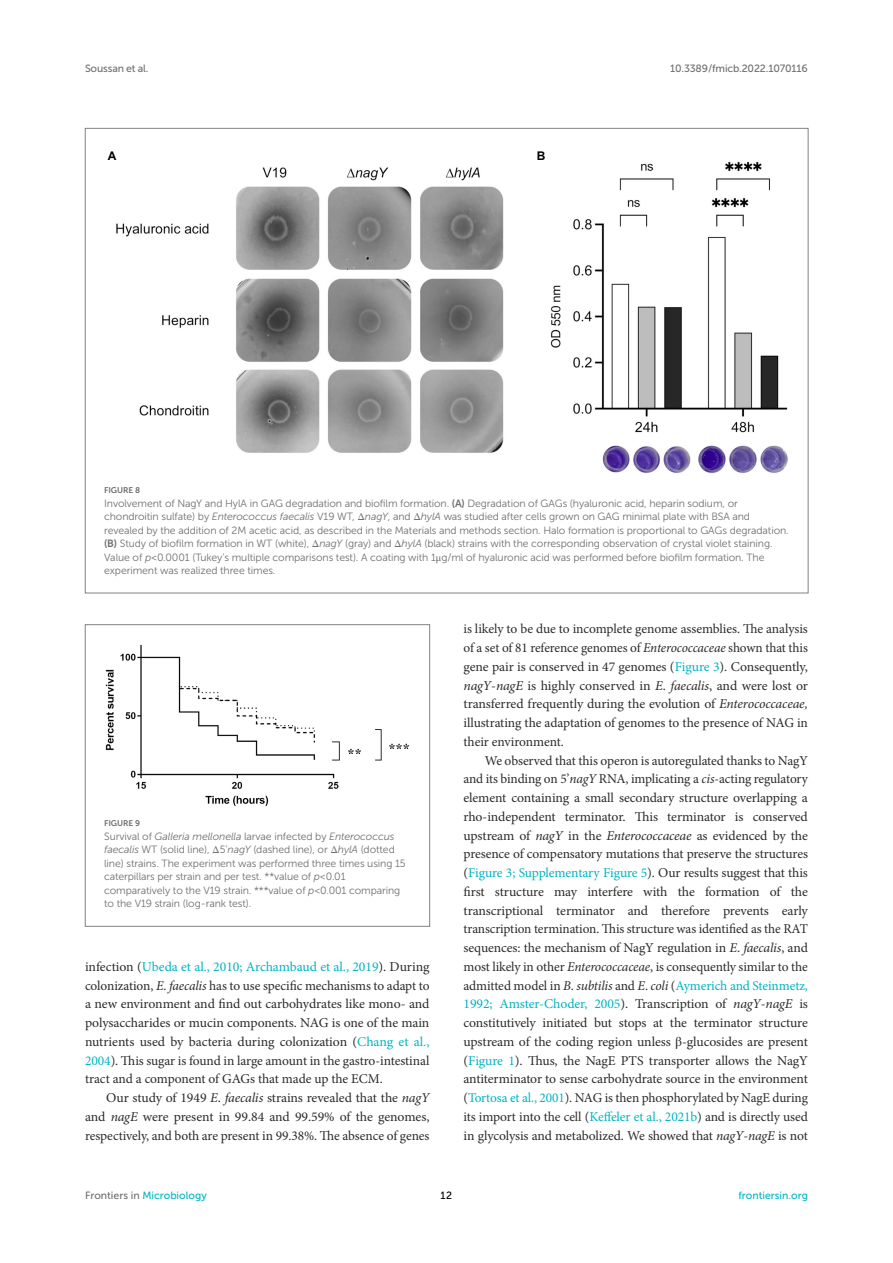
<style>
.page{position:relative;width:893px;height:1263px;background:#fff}
.page>*{position:absolute;margin:0;border:0;box-sizing:border-box;transform-origin:0 0}
.TEXT{font:13.5px/18.8px "Minion Pro";letter-spacing:-.01em;color:#2b2b2a;text-align:justify}
.TEXT_FLUSH{font:13.5px/18.8px "Minion Pro";letter-spacing:-.005em;color:#2b2b2a;text-align:justify}
.t1{font:700 12px "Arial";color:#000}
.FIG_LEG{font:10.5px/13.5px "Museo Sans 300";letter-spacing:-.01em;color:#706f70}
.t2{font:10.5px "Museo Sans 500";letter-spacing:-.015em;color:#706f70}
.t3{font:10.5px "Museo Sans 500";color:#00b4c4}
.t4{font:10.5px "Museo Sans 500";color:#000}
.FIG_HD{font:8.25px "Museo Sans 700";letter-spacing:-.01em;color:#706f70}
.s1{font-family:"Museo Sans 700"}
.s2{font-style:italic}
.s3{font-family:"STIX General"}
.s4{color:#00b4c4}
.s5{color:#706f70}
</style>
<div class="page">
<img style="left:116px;top:161px;width:672px;height:312px">
<img style="left:105px;top:644px;width:304px;height:163px">
<div style="left:85px;top:624px;width:345px;height:302px;border:1px solid #808285"></div>
<p class="t2" style="left:85px;top:63px;width:65px">Soussan et al.</p>
<p class="t2" style="left:670px;top:63px;width:139px">10.3389/fmicb.2022.1070116</p>
<p class="t1" style="left:108px;top:147px;width:10px">A</p>
<p class="t1" style="left:537px;top:147px;width:10px">B</p>
<p class="FIG_HD" style="left:104px;top:486px;width:37px">FIGURE 8</p>
<p class="FIG_LEG" style="left:104px;top:496px;width:686px">Involvement of NagY and HylA in GAG degradation and biofilm formation. <span class="s1">(A)</span> Degradation of GAGs (hyaluronic acid, heparin sodium, or chondroitin sulfate) by <span class="s2">Enterococcus faecalis</span> V19 WT, <span class="s3">Δ</span><span class="s2">nagY</span>, and <span class="s3">Δ</span><span class="s2">hylA</span> was studied after cells grown on GAG minimal plate with BSA and revealed by the addition of 2 M acetic acid, as described in the Materials and methods section. Halo formation is proportional to GAGs degradation. <span class="s1">(B)</span> Study of biofilm formation in WT (white), <span class="s3">Δ</span><span class="s2">nagY</span> (gray) and <span class="s3">Δ</span><span class="s2">hylA</span> (black) strains with the corresponding observation of crystal violet staining.<br>Value of <span class="s2">p</span> &lt; 0.0001 (Tukey’s multiple comparisons test). A coating with 1 <span class="s3">μ</span>g/ml of hyaluronic acid was performed before biofilm formation. The experiment was realized three times.</p>
<p class="FIG_HD" style="left:104px;top:819px;width:37px">FIGURE 9</p>
<p class="FIG_LEG" style="left:104px;top:829px;width:303px">Survival of <span class="s2">Galleria mellonella</span> larvae infected by <span class="s2">Enterococcus faecalis</span> WT (solid line), <span class="s3">Δ</span>5’<span class="s2">nagY</span> (dashed line), or <span class="s3">Δ</span><span class="s2">hylA</span> (dotted line) strains. The experiment was performed three times using 15 caterpillars per strain and per test. **value of <span class="s2">p</span> &lt; 0.01 comparatively to the V19 strain. ***value of <span class="s2">p</span> &lt; 0.001 comparing to the V19 strain (log-rank test).</p>
<p class="TEXT_FLUSH" style="left:85px;top:957px;width:346px">infection (<span class="s4">Ubeda et al., 2010; Archambaud et al., 2019</span>). During colonization, <span class="s2">E</span>. <span class="s2">faecalis</span> has to use specific mechanisms to adapt to a new environment and find out carbohydrates like mono- and polysaccharides or mucin components. NAG is one of the main nutrients used by bacteria during colonization (<span class="s4">Chang et al., 2004</span>). This sugar is found in large amount in the gastro-intestinal tract and a component of GAGs that made up the ECM.</p>
<p class="TEXT" style="left:85px;top:1088px;width:346px;text-indent:21px">Our study of 1949 <span class="s2">E</span>. <span class="s2">faecalis</span> strains revealed that the <span class="s2">nagY </span>and <span class="s2">nagE</span> were present in 99.84 and 99.59% of the genomes, respectively, and both are present in 99.38%. The absence of genes</p>
<p class="TEXT" style="left:463px;top:620px;width:346px">is likely to be due to incomplete genome assemblies. The analysis of a set of 81 reference genomes of <span class="s2">Enterococcaceae</span> shown that this gene pair is conserved in 47 genomes (<span class="s4">Figure 3</span>). Consequently, <span class="s2">nagY</span>-<span class="s2">nagE</span> is highly conserved in <span class="s2">E</span>. <span class="s2">faecalis</span>, and were lost or transferred frequently during the evolution of <span class="s2">Enterococcaceae, </span>illustrating the adaptation of genomes to the presence of NAG in their environment.</p>
<p class="TEXT" style="left:463px;top:751px;width:346px;text-indent:21px">We observed that this operon is autoregulated thanks to NagY and its binding on 5’<span class="s2">nagY</span> RNA, implicating a <span class="s2">cis</span>-acting regulatory element containing a small secondary structure overlapping a rho-independent terminator. This terminator is conserved upstream of <span class="s2">nagY</span> in the <span class="s2">Enterococcaceae</span> as evidenced by the presence of compensatory mutations that preserve the structures (<span class="s4">Figure 3; Supplementary Figure 5</span>). Our results suggest that this first structure may interfere with the formation of the transcriptional terminator and therefore prevents early transcription termination. This structure was identified as the RAT sequences: the mechanism of NagY regulation in <span class="s2">E</span>. <span class="s2">faecalis</span>, and most likely in other <span class="s2">Enterococcaceae</span>, is consequently similar to the admitted model in <span class="s2">B</span>. <span class="s2">subtilis</span> and <span class="s2">E</span>. <span class="s2">coli</span> (<span class="s4">Aymerich and Steinmetz, 1992; Amster-Choder, 2005</span>). Transcription of <span class="s2">nagY</span>-<span class="s2">nagE</span> is constitutively initiated but stops at the terminator structure upstream of the coding region unless <span class="s3">β</span>-glucosides are present (<span class="s4">Figure 1</span>). Thus, the NagE PTS transporter allows the NagY antiterminator to sense carbohydrate source in the environment (<span class="s4">Tortosa et al., 2001</span>). NAG is then phosphorylated by NagE during its import into the cell (<span class="s4">Keffeler et al., 2021b</span>) and is directly used in glycolysis and metabolized. We showed that <span class="s2">nagY</span>-<span class="s2">nagE</span> is not</p>
<p class="t3" style="left:85px;top:1190px;width:123px"><span class="s5">Frontiers in</span> Microbiology</p>
<p class="t4" style="left:441px;top:1190px;width:13px">12</p>
<p class="t3" style="left:738px;top:1190px;width:71px">frontiersin.org</p>
</div>
